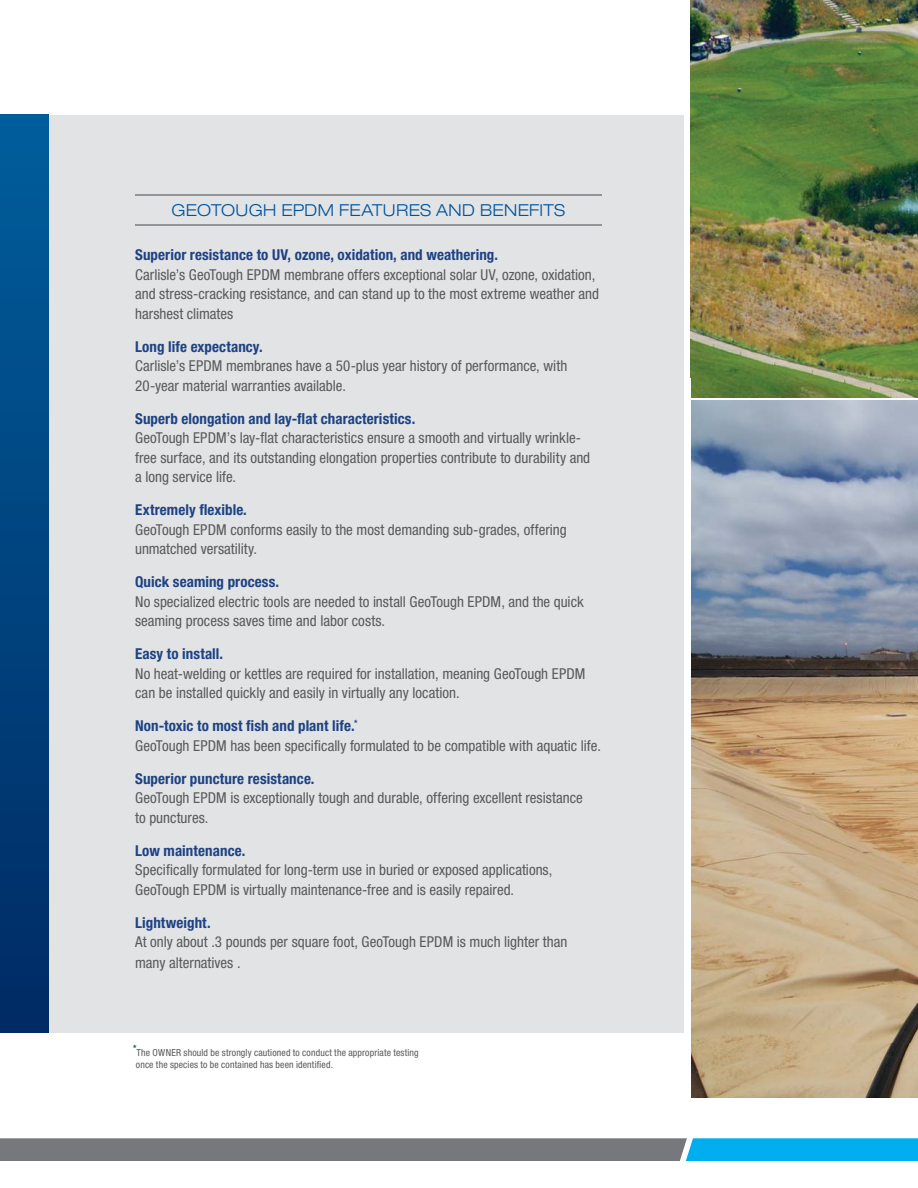
<style>
.page{position:relative;width:918px;height:1188px;background:#fff}
.page>*{position:absolute;margin:0;border:0;box-sizing:border-box;transform-origin:0 0}
.t1{font:300 expanded 16.5px "Helvetica Neue";letter-spacing:.015em;color:#00549e}
.t2{font:condensed 15px/19.5px "Helvetica Neue";color:#58595b}
.t3{font:700 condensed 15px "Helvetica Neue";letter-spacing:.005em;color:#1d4284}
.t4{font:condensed 9.75px/12px "Helvetica Neue";letter-spacing:.015em;color:#58595b}
.t5{font:700 condensed 8.7px "Helvetica Neue";color:#1d4284}
.s1{font-weight:700;color:#1d4284}
</style>
<div class="page">
<img style="left:691px;top:401px;width:227px;height:697px">
<img style="left:691px;top:0;width:227px;height:398px">
<div style="left:49px;top:115px;width:635px;height:918px;background:#e2e3e4"></div>
<div style="left:0;top:115px;width:49px;height:918px;background:linear-gradient(to bottom,#005d9b,#002a64)"></div>
<svg style="left:0;top:1138px;width:918px;height:23px"></svg>
<hr style="left:135px;top:224px;width:467px;height:2px;background:#939598">
<hr style="left:135px;top:194px;width:467px;height:2px;background:#939598">
<p class="t1" style="left:172px;top:205px;width:395px">GEOTOUGH EPDM FEATURES AND BENEFITS</p>
<p class="t3" style="left:135px;top:249px;width:364px">Superior resistance to UV, ozone, oxidation, and weathering.</p>
<p class="t2" style="left:135px;top:266px;width:465px">Carlisle’s GeoTough EPDM membrane offers exceptional solar UV, ozone, oxidation, and stress-cracking resistance, and can stand up to the most extreme weather and harshest climates</p>
<p class="t3" style="left:135px;top:341px;width:129px">Long life expectancy.</p>
<p class="t2" style="left:135px;top:357px;width:434px">Carlisle’s EPDM membranes have a 50-plus year history of performance, with<br>20-year material warranties available.</p>
<p class="t3" style="left:135px;top:413px;width:282px">Superb elongation and lay-flat characteristics.</p>
<p class="t2" style="left:135px;top:429px;width:457px">GeoTough EPDM’s lay-flat characteristics ensure a smooth and virtually wrinkle&shy;free surface, and its outstanding elongation properties contribute to durability and a long service life.</p>
<p class="t3" style="left:135px;top:504px;width:113px">Extremely flexible.</p>
<p class="t2" style="left:135px;top:521px;width:433px">GeoTough EPDM conforms easily to the most demanding sub-grades, offering unmatched versatility.</p>
<p class="t3" style="left:135px;top:576px;width:146px">Quick seaming process.</p>
<p class="t2" style="left:135px;top:593px;width:450px">No specialized electric tools are needed to install GeoTough EPDM, and the quick seaming process saves time and labor costs.</p>
<p class="t3" style="left:135px;top:648px;width:89px">Easy to install.</p>
<p class="t2" style="left:135px;top:665px;width:452px">No heat-welding or kettles are required for installation, meaning GeoTough EPDM can be installed quickly and easily in virtually any location.</p>
<p class="t2" style="left:135px;top:717px;width:467px"><span class="s1">Non-toxic to most fish and plant life.</span><sup>*<br></sup>GeoTough EPDM has been specifically formulated to be compatible with aquatic life.</p>
<p class="t3" style="left:135px;top:773px;width:181px">Superior puncture resistance.</p>
<p class="t2" style="left:135px;top:789px;width:449px">GeoTough EPDM is exceptionally tough and durable, offering excellent resistance to punctures.</p>
<p class="t3" style="left:135px;top:845px;width:112px">Low maintenance.</p>
<p class="t2" style="left:135px;top:861px;width:419px">Specifically formulated for long-term use in buried or exposed applications,<br>GeoTough EPDM is virtually maintenance-free and is easily repaired.</p>
<p class="t3" style="left:135px;top:917px;width:77px">Lightweight.</p>
<p class="t2" style="left:135px;top:933px;width:434px;line-height:21px">At only about .3 pounds per square foot, GeoTough EPDM is much lighter than many alternatives .</p>
<p class="t5" style="left:133px;top:1045px;width:5px">*</p>
<p class="t4" style="left:136px;top:1047px;width:284px">The OWNER should be strongly cautioned to conduct the appropriate testing once the species to be contained has been identified.</p>
</div>
